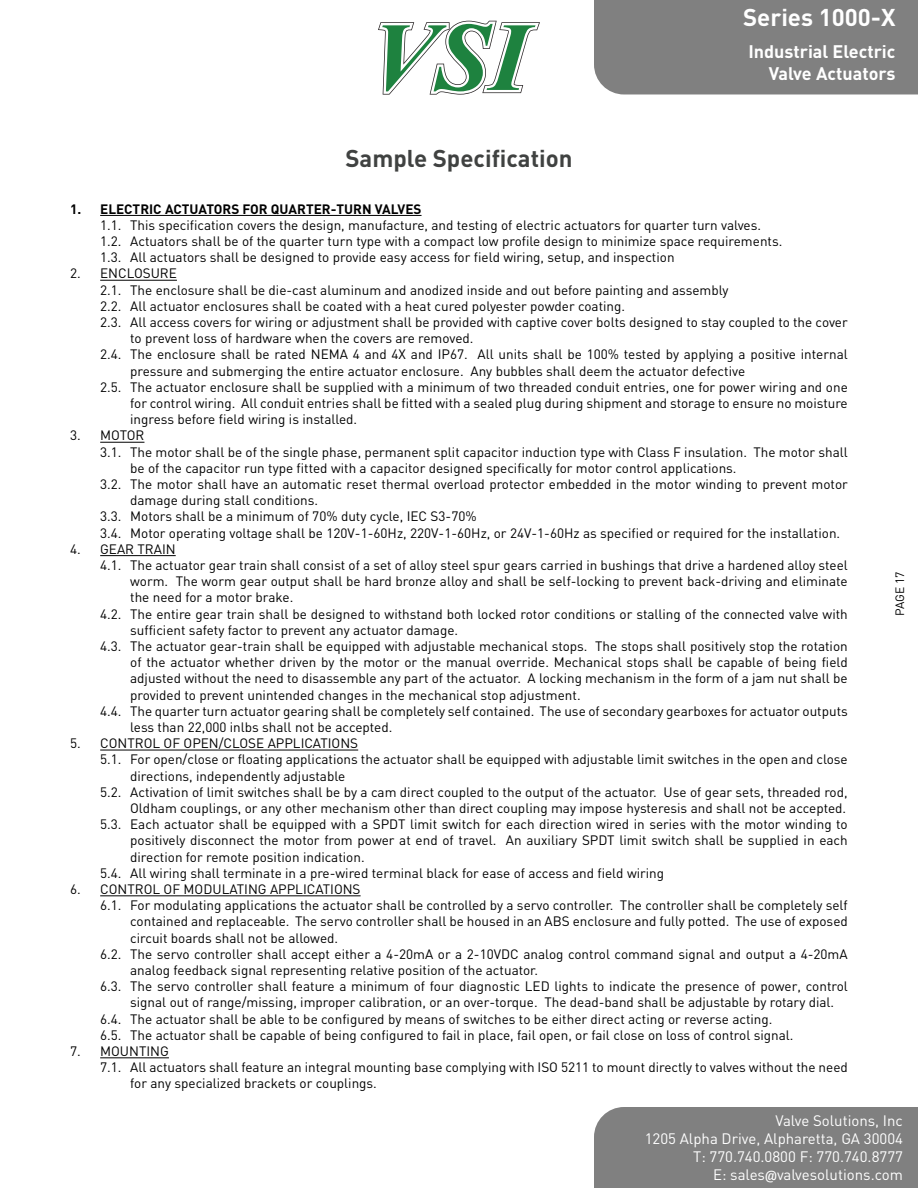
<style>
.page{position:relative;width:918px;height:1188px;background:#fff}
.page>*{position:absolute;margin:0;border:0;box-sizing:border-box;transform-origin:0 0}
.t1{font:700 24px "SPSU Sans";color:#404241}
.t2{font:700 24px "SPSU Sans";color:#fff}
.t3{font:700 18px/21.6px "SPSU Sans";color:#fff;text-align:right}
.t4{font:15px/18px "SPSU Sans";color:#fff;text-align:right}
.t5{font:13.5px/16.2px "SPSU Sans";color:#000}
.t6{font:700 13.5px "SPSU Sans";color:#000}
.t7{font:12px "SPSU Sans";letter-spacing:-.005em;color:#000}
</style>
<div class="page">
<div style="left:594px;top:0;width:324px;height:94px;background:#808080"></div>
<div style="left:594px;top:1107px;width:324px;height:81px;background:#808080"></div>
<svg style="left:378px;top:21px;width:162px;height:73px"></svg>
<hr style="left:100px;top:215px;width:322px;height:1px;background:#000">
<hr style="left:100px;top:280px;width:77px;height:1px;background:#000">
<hr style="left:100px;top:442px;width:44px;height:1px;background:#000">
<hr style="left:100px;top:555px;width:76px;height:1px;background:#000">
<hr style="left:100px;top:750px;width:258px;height:1px;background:#000">
<hr style="left:100px;top:895px;width:261px;height:1px;background:#000">
<hr style="left:100px;top:1057px;width:69px;height:1px;background:#000">
<p class="t1" style="left:345px;top:143px;width:229px">Sample Specification</p>
<h1 class="t2" style="left:743px;top:1px;width:154px">Series 1000-X</h1>
<h2 class="t3" style="left:748px;top:40px;width:149px">Industrial Electric<br>Valve Actuators</h2>
<p class="t6" style="left:70px;top:200px;width:353px">1. ELECTRIC ACTUATORS FOR QUARTER-TURN VALVES</p>
<p class="t5" style="left:100px;top:217px;width:662px">1.1. This specification covers the design, manufacture, and testing of electric actuators for quarter turn valves.</p>
<p class="t5" style="left:100px;top:233px;width:684px">1.2. Actuators shall be of the quarter turn type with a compact low profile design to minimize space requirements.</p>
<p class="t5" style="left:100px;top:249px;width:576px">1.3. All actuators shall be designed to provide easy access for field wiring, setup, and inspection</p>
<p class="t5" style="left:70px;top:265px;width:108px">2. ENCLOSURE</p>
<p class="t5" style="left:100px;top:281px;width:630px">2.1. The enclosure shall be die-cast aluminum and anodized inside and out before painting and assembly</p>
<p class="t5" style="left:100px;top:298px;width:526px">2.2. All actuator enclosures shall be coated with a heat cured polyester powder coating.</p>
<p class="t5" style="left:130px;top:314px;width:719px;text-indent:-30px">2.3. All access covers for wiring or adjustment shall be provided with captive cover bolts designed to stay coupled to the cover to prevent loss of hardware when the covers are removed.</p>
<p class="t5" style="left:130px;top:346px;width:719px;text-indent:-30px">2.4. The enclosure shall be rated NEMA 4 and 4X and IP67. All units shall be 100% tested by applying a positive internal pressure and submerging the entire actuator enclosure. Any bubbles shall deem the actuator defective</p>
<p class="t5" style="left:130px;top:379px;width:719px;text-align:justify;text-indent:-30px">2.5. The actuator enclosure shall be supplied with a minimum of two threaded conduit entries, one for power wiring and one for control wiring. All conduit entries shall be fitted with a sealed plug during shipment and storage to ensure no moisture ingress before field wiring is installed.</p>
<p class="t5" style="left:70px;top:427px;width:76px">3. MOTOR</p>
<p class="t5" style="left:130px;top:443px;width:719px;text-indent:-30px">3.1. The motor shall be of the single phase, permanent split capacitor induction type with Class F insulation. The motor shall be of the capacitor run type fitted with a capacitor designed specifically for motor control applications.</p>
<p class="t5" style="left:130px;top:476px;width:719px;text-indent:-30px">3.2. The motor shall have an automatic reset thermal overload protector embedded in the motor winding to prevent motor damage during stall conditions.</p>
<p class="t5" style="left:100px;top:508px;width:378px">3.3. Motors shall be a minimum of 70% duty cycle, IEC S3-70%</p>
<p class="t5" style="left:100px;top:524px;width:742px">3.4. Motor operating voltage shall be 120V-1-60Hz, 220V-1-60Hz, or 24V-1-60Hz as specified or required for the installation.</p>
<p class="t5" style="left:70px;top:541px;width:107px">4. GEAR TRAIN</p>
<p class="t5" style="left:130px;top:557px;width:719px;text-align:justify;text-indent:-30px">4.1. The actuator gear train shall consist of a set of alloy steel spur gears carried in bushings that drive a hardened alloy steel worm. The worm gear output shall be hard bronze alloy and shall be self-locking to prevent back-driving and eliminate the need for a motor brake.</p>
<p class="t5" style="left:130px;top:605px;width:719px;text-indent:-30px">4.2. The entire gear train shall be designed to withstand both locked rotor conditions or stalling of the connected valve with sufficient safety factor to prevent any actuator damage.</p>
<p class="t5" style="left:130px;top:638px;width:719px;text-align:justify;text-indent:-30px">4.3. The actuator gear-train shall be equipped with adjustable mechanical stops. The stops shall positively stop the rotation of the actuator whether driven by the motor or the manual override. Mechanical stops shall be capable of being field adjusted without the need to disassemble any part of the actuator. A locking mechanism in the form of a jam nut shall be provided to prevent unintended changes in the mechanical stop adjustment.</p>
<p class="t5" style="left:130px;top:703px;width:719px;text-indent:-30px">4.4. The quarter turn actuator gearing shall be completely self contained. The use of secondary gearboxes for actuator outputs less than 22,000 inlbs shall not be accepted.</p>
<p class="t5" style="left:70px;top:735px;width:290px">5. CONTROL OF OPEN/CLOSE APPLICATIONS</p>
<p class="t5" style="left:130px;top:751px;width:719px;text-indent:-30px">5.1. For open/close or floating applications the actuator shall be equipped with adjustable limit switches in the open and close directions, independently adjustable</p>
<p class="t5" style="left:100px;top:784px;width:749px;text-align:right">5.2. Activation of limit switches shall be by a cam direct coupled to the output of the actuator. Use of gear sets, threaded rod,<br>Oldham couplings, or any other mechanism other than direct coupling may impose hysteresis and shall not be accepted.</p>
<p class="t5" style="left:130px;top:816px;width:719px;text-align:justify;text-indent:-30px">5.3. Each actuator shall be equipped with a SPDT limit switch for each direction wired in series with the motor winding to positively disconnect the motor from power at end of travel. An auxiliary SPDT limit switch shall be supplied in each direction for remote position indication.</p>
<p class="t5" style="left:100px;top:865px;width:566px">5.4. All wiring shall terminate in a pre-wired terminal black for ease of access and field wiring</p>
<p class="t5" style="left:70px;top:881px;width:292px">6. CONTROL OF MODULATING APPLICATIONS</p>
<p class="t5" style="left:130px;top:897px;width:719px;text-align:justify;text-indent:-30px">6.1. For modulating applications the actuator shall be controlled by a servo controller. The controller shall be completely self contained and replaceable. The servo controller shall be housed in an ABS enclosure and fully potted. The use of exposed circuit boards shall not be allowed.</p>
<p class="t5" style="left:130px;top:946px;width:719px;text-indent:-30px">6.2. The servo controller shall accept either a 4-20mA or a 2-10VDC analog control command signal and output a 4-20mA analog feedback signal representing relative position of the actuator.</p>
<p class="t5" style="left:130px;top:978px;width:719px;text-indent:-30px">6.3. The servo controller shall feature a minimum of four diagnostic LED lights to indicate the presence of power, control signal out of range/missing, improper calibration, or an over-torque. The dead-band shall be adjustable by rotary dial.</p>
<p class="t5" style="left:100px;top:1010px;width:674px">6.4. The actuator shall be able to be configured by means of switches to be either direct acting or reverse acting.</p>
<p class="t5" style="left:100px;top:1027px;width:695px">6.5. The actuator shall be capable of being configured to fail in place, fail open, or fail close on loss of control signal.</p>
<p class="t5" style="left:70px;top:1043px;width:100px">7. MOUNTING</p>
<p class="t5" style="left:130px;top:1059px;width:719px;text-indent:-30px">7.1. All actuators shall feature an integral mounting base complying with ISO 5211 to mount directly to valves without the need for any specialized brackets or couplings.</p>
<p class="t7" style="left:892px;top:616px;width:46px;rotate:-90deg">PAGE 17</p>
<p class="t4" style="left:645px;top:1112px;width:260px">Valve Solutions, Inc<br>1205 Alpha Drive, Alpharetta, GA 30004<br>T: 770.740.0800 F: 770.740.8777<br>E: sales@valvesolutions.com</p>
</div>
